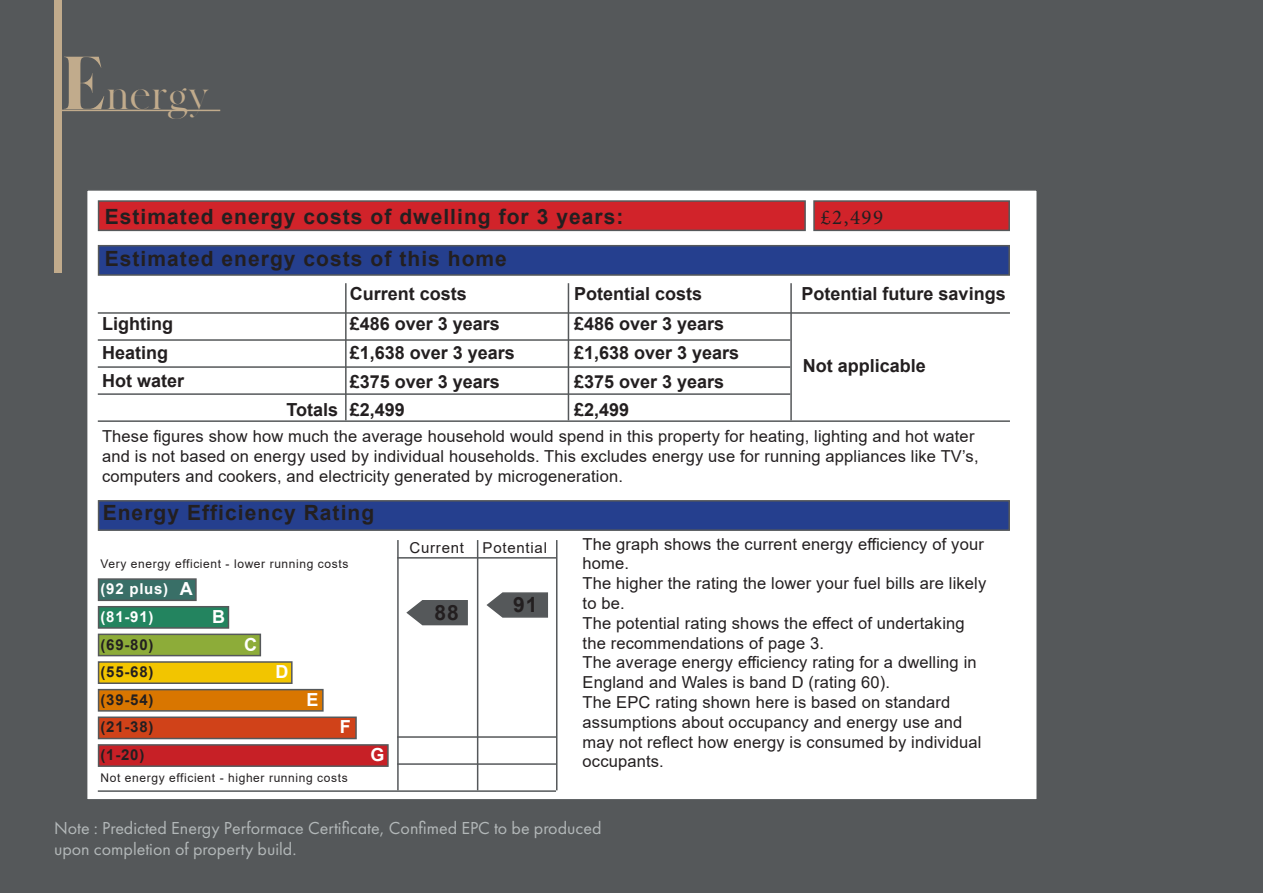
<style>
.page{position:relative;width:1263px;height:893px;background:#55585a}
.page>*{position:absolute;margin:0;border:0;box-sizing:border-box;transform-origin:0 0}
.t1{font:39px "MADE Canvas";letter-spacing:-.005em;color:#c1ab8c}
.t2{font:700 21px "Arial";letter-spacing:.05em;color:#231f20}
.t3{font:21px "Minion Pro";color:#231f20}
.t4{font:700 18px "Arial";color:#231f20}
.t5{font:18px/21.6px "Futura New";color:#b3b8b9}
.t6{font:700 18px "Arial";color:#fff}
.t7{font:16.5px/19.8px "Arial";letter-spacing:.01em;color:#231f20}
.t8{font:700 15px "Arial";letter-spacing:.05em;color:#231f20}
.t9{font:15px "Arial";letter-spacing:.05em;color:#231f20}
.t10{font:700 15px "Arial";letter-spacing:.05em;color:#fff}
.t11{font:12px "Arial";letter-spacing:.05em;color:#231f20}
.s1{font-weight:900;font-size:75px}
</style>
<div class="page">
<div style="left:55px;top:0;width:7px;height:272px;background:#c1ab8c"></div>
<hr style="left:62px;top:110px;width:158px;height:1px;background:#c1ab8c">
<div style="left:86px;top:189px;width:952px;height:612px;background:#fff;border:2px solid #55585a"></div>
<div style="left:98px;top:200px;width:708px;height:31px;background:#d1232a;border:2px solid #55585a"></div>
<div style="left:813px;top:200px;width:197px;height:31px;background:#d1232a;border:2px solid #55585a"></div>
<div style="left:98px;top:245px;width:912px;height:31px;background:#253f8e;border:2px solid #55585a"></div>
<div style="left:98px;top:500px;width:912px;height:31px;background:#253f8e;border:2px solid #55585a"></div>
<div style="left:98px;top:578px;width:99px;height:23px;background:#396f67;border:2px solid #55585a"></div>
<div style="left:98px;top:606px;width:131px;height:23px;background:#23845f;border:2px solid #55585a"></div>
<div style="left:98px;top:634px;width:163px;height:22px;background:#8dac39;border:2px solid #55585a"></div>
<div style="left:98px;top:661px;width:195px;height:23px;background:#f2c500;border:2px solid #55585a"></div>
<div style="left:98px;top:689px;width:226px;height:23px;background:#d97600;border:2px solid #55585a"></div>
<div style="left:98px;top:716px;width:259px;height:23px;background:#d04219;border:2px solid #55585a"></div>
<div style="left:98px;top:744px;width:291px;height:23px;background:#c72026;border:2px solid #55585a"></div>
<hr style="left:98px;top:312px;width:912px;height:2px;background:#55585a">
<hr style="left:98px;top:339px;width:692px;height:2px;background:#55585a">
<hr style="left:98px;top:366px;width:692px;height:2px;background:#55585a">
<hr style="left:397px;top:736px;width:160px;height:2px;background:#55585a">
<hr style="left:98px;top:393px;width:692px;height:2px;background:#55585a">
<hr style="left:397px;top:763px;width:160px;height:2px;background:#55585a">
<hr style="left:98px;top:420px;width:912px;height:2px;background:#55585a">
<hr style="left:98px;top:790px;width:458px;height:2px;background:#55585a">
<hr style="left:397px;top:557px;width:159px;height:2px;background:#55585a">
<hr style="left:345px;top:283px;width:2px;height:137px;background:#55585a">
<hr style="left:397px;top:540px;width:2px;height:250px;background:#55585a">
<hr style="left:568px;top:283px;width:1px;height:137px;background:#55585a">
<hr style="left:477px;top:540px;width:1px;height:250px;background:#55585a">
<hr style="left:556px;top:540px;width:1px;height:250px;background:#55585a">
<hr style="left:790px;top:283px;width:2px;height:137px;background:#55585a">
<svg style="left:406px;top:600px;width:62px;height:26px;background:#6f7274"></svg>
<svg style="left:486px;top:592px;width:62px;height:26px;background:#707274"></svg>
<p class="t1" style="left:62px;top:75px;width:149px"><span class="s1">E</span>nergy</p>
<p class="t2" style="left:105px;top:201px;width:520px">Estimated energy costs of dwelling for 3 years:</p>
<p class="t2" style="left:105px;top:244px;width:404px">Estimated energy costs of this home</p>
<p class="t3" style="left:821px;top:203px;width:64px">£2,499</p>
<p class="t4" style="left:350px;top:280px;width:119px">Current costs</p>
<p class="t4" style="left:574px;top:280px;width:130px">Potential costs</p>
<p class="t4" style="left:802px;top:280px;width:206px">Potential future savings</p>
<p class="t4" style="left:102px;top:311px;width:72px">Lighting</p>
<p class="t4" style="left:350px;top:311px;width:152px">£486 over 3 years</p>
<p class="t4" style="left:574px;top:311px;width:152px">£486 over 3 years</p>
<p class="t4" style="left:102px;top:340px;width:68px">Heating</p>
<p class="t4" style="left:102px;top:368px;width:84px">Hot water</p>
<p class="t4" style="left:350px;top:340px;width:167px">£1,638 over 3 years</p>
<p class="t4" style="left:574px;top:340px;width:167px">£1,638 over 3 years</p>
<p class="t4" style="left:350px;top:369px;width:152px">£375 over 3 years</p>
<p class="t4" style="left:574px;top:369px;width:152px">£375 over 3 years</p>
<p class="t4" style="left:350px;top:397px;width:57px">£2,499</p>
<p class="t4" style="left:574px;top:397px;width:57px">£2,499</p>
<p class="t4" style="left:286px;top:397px;width:53px">Totals</p>
<p class="t4" style="left:803px;top:353px;width:125px">Not applicable</p>
<p class="t7" style="left:102px;top:426px;width:878px">These figures show how much the average household would spend in this property for heating, lighting and hot water and is not based on energy used by individual households. This excludes energy use for running appliances like TV’s, computers and cookers, and electricity generated by microgeneration.</p>
<p class="t2" style="left:103px;top:498px;width:273px">Energy Efficiency Rating</p>
<p class="t11" style="left:101px;top:555px;width:249px">Very energy efficient - lower running costs</p>
<p class="t9" style="left:409px;top:538px;width:56px">Current</p>
<p class="t9" style="left:483px;top:538px;width:66px">Potential</p>
<p class="t10" style="left:101px;top:578px;width:69px">(92 plus)</p>
<p class="t6" style="left:180px;top:576px;width:14px">A</p>
<p class="t10" style="left:101px;top:606px;width:54px">(81-91)</p>
<p class="t6" style="left:212px;top:604px;width:14px">B</p>
<p class="t2" style="left:434px;top:597px;width:26px">88</p>
<p class="t8" style="left:101px;top:634px;width:54px">(69-80)</p>
<p class="t6" style="left:244px;top:632px;width:14px">C</p>
<p class="t8" style="left:101px;top:661px;width:54px">(55-68)</p>
<p class="t6" style="left:276px;top:659px;width:14px">D</p>
<p class="t8" style="left:101px;top:689px;width:54px">(39-54)</p>
<p class="t6" style="left:307px;top:687px;width:14px">E</p>
<p class="t8" style="left:101px;top:716px;width:54px">(21-38)</p>
<p class="t6" style="left:340px;top:714px;width:12px">F</p>
<p class="t8" style="left:101px;top:744px;width:45px">(1-20)</p>
<p class="t6" style="left:371px;top:742px;width:16px">G</p>
<p class="t11" style="left:101px;top:769px;width:249px">Not energy efficient - higher running costs</p>
<p class="t2" style="left:513px;top:590px;width:26px">91</p>
<p class="t7" style="left:583px;top:534px;width:405px">The graph shows the current energy efficiency of your home.<br>The higher the rating the lower your fuel bills are likely to be.<br>The potential rating shows the effect of undertaking the recommendations of page 3.<br>The average energy efficiency rating for a dwelling in England and Wales is band D (rating 60).<br>The EPC rating shown here is based on standard assumptions about occupancy and energy use and may not reflect how energy is consumed by individual occupants.</p>
<p class="t5" style="left:54px;top:817px;width:549px">Note : Predicted Energy Performace Certificate, Confimed EPC to be produced upon completion of property build.</p>
</div>
